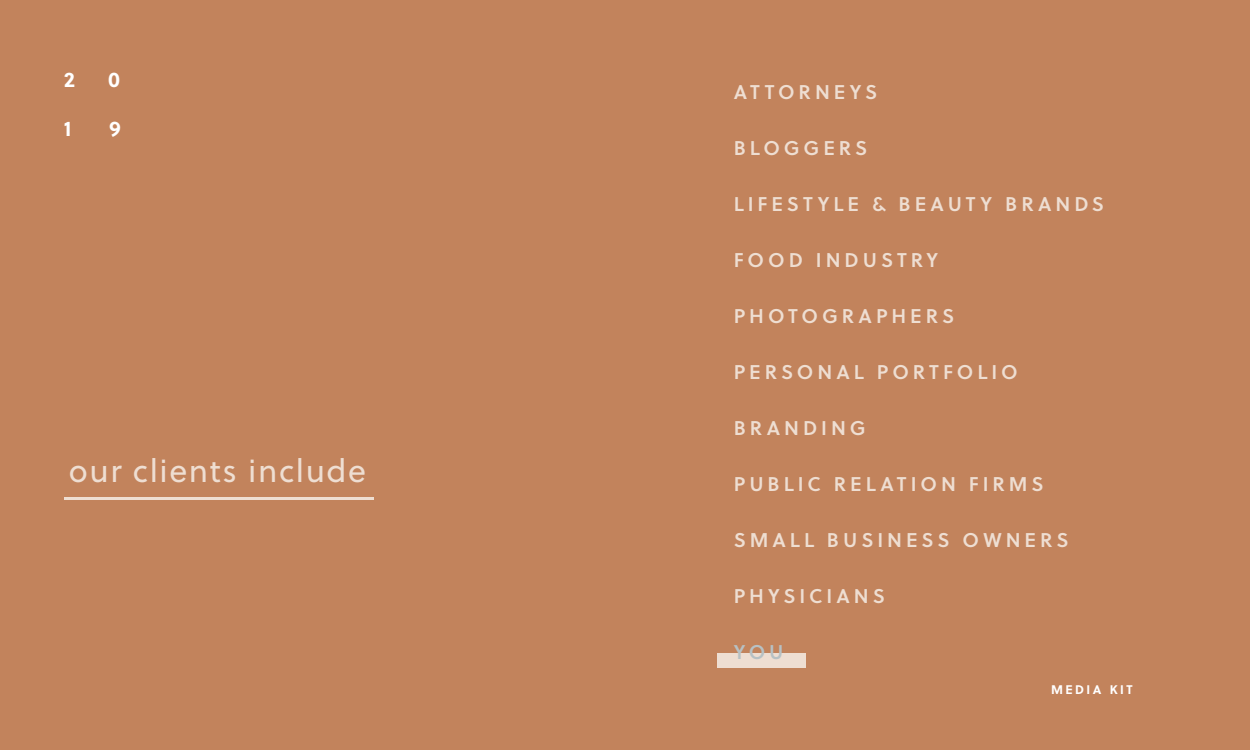
<style>
.page{position:relative;width:1250px;height:750px;background:#c2835c}
.page>*{position:absolute;margin:0;border:0;box-sizing:border-box;transform-origin:0 0}
.t1{font:31.94px "Soleil";letter-spacing:.05em;color:#eeded2}
.t2{font:700 21.25px "Soleil";color:#fff}
.t3{font:19.88px "Soleil Sb";letter-spacing:.2em;color:#eeded2}
.t4{font:19.88px "Soleil Sb";color:#b7c1c4}
.t5{font:700 12.5px "Soleil";letter-spacing:.2em;color:#fff}
</style>
<div class="page">
<hr style="left:64px;top:497px;width:310px;height:2px;background:#eeded2">
<div style="left:717px;top:653px;width:89px;height:15px;background:#eeded2"></div>
<p class="t2" style="left:64px;top:63px;width:13px">2</p>
<p class="t2" style="left:108px;top:63px;width:13px">0</p>
<p class="t2" style="left:64px;top:112px;width:9px">1</p>
<p class="t2" style="left:109px;top:112px;width:13px">9</p>
<h1 class="t1" style="left:69px;top:448px;width:299px">our clients include</h1>
<p class="t3" style="left:734px;top:77px;width:145px">ATTORNEYS</p>
<p class="t3" style="left:734px;top:133px;width:135px">BLOGGERS</p>
<p class="t3" style="left:734px;top:189px;width:372px">LIFESTYLE &amp; BEAUTY BRANDS</p>
<p class="t3" style="left:734px;top:245px;width:206px">FOOD INDUSTRY</p>
<p class="t3" style="left:734px;top:301px;width:222px">PHOTOGRAPHERS</p>
<p class="t3" style="left:734px;top:357px;width:286px">PERSONAL PORTFOLIO</p>
<p class="t3" style="left:734px;top:413px;width:134px">BRANDING</p>
<p class="t3" style="left:734px;top:469px;width:311px">PUBLIC RELATION FIRMS</p>
<p class="t3" style="left:734px;top:525px;width:336px">SMALL BUSINESS OWNERS</p>
<p class="t3" style="left:734px;top:581px;width:153px">PHYSICIANS</p>
<p class="t4" style="left:734px;top:637px;width:51px">YOU</p>
<p class="t5" style="left:1051px;top:680px;width:83px">MEDIA KIT</p>
</div>
